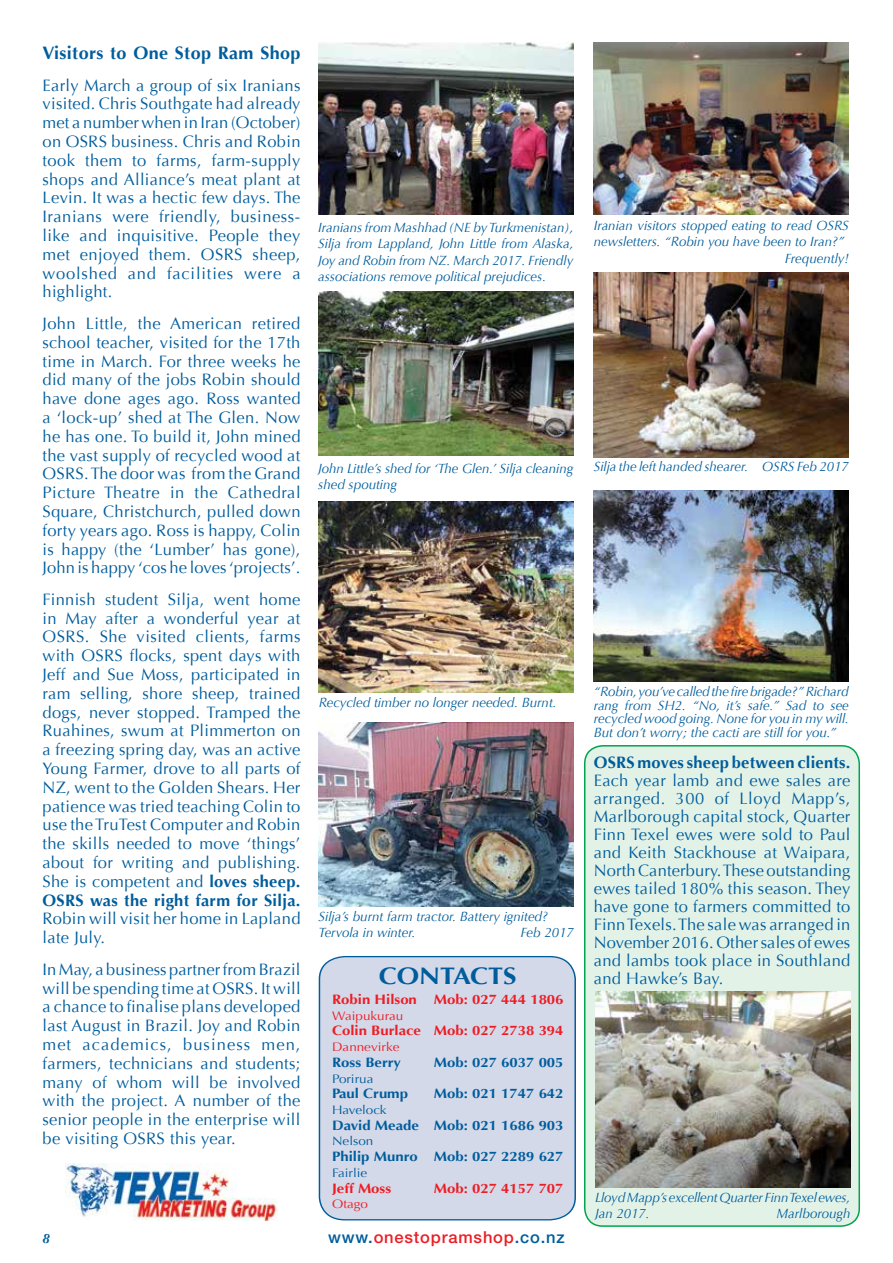
<style>
.page{position:relative;width:893px;height:1263px;background:#fff}
.page>*{position:absolute;margin:0;border:0;box-sizing:border-box;transform-origin:0 0}
.t1{font:700 23.85px "Optima";color:#005d9c;scale:1.13 1}
.t2{font:700 18px "Optima";letter-spacing:.02em;color:#005d9c}
.t3{font:16.5px/18.8px "Optima";letter-spacing:.02em;color:#005d9c;text-align:justify}
.t4{font:700 16.5px "Optima";letter-spacing:.015em;color:#005d9c}
.t5{font:500 16.5px "Helvetica Neue LT Std";letter-spacing:.05em;color:#ed1d24}
.t6{font:700 13.65px "Optima";color:#005d9c;scale:1.1 1}
.t7{font:700 13.65px "Optima";color:#ed1d24;scale:1.1 1}
.t8{font:italic 13.5px/16.5px "Optima";color:#005d9c}
.t9{font:italic 700 13.5px "Optima";color:#005d9c}
.t10{font:12.3px "Optima";color:#005d9c;scale:1.1 1}
.t11{font:12.3px "Optima";color:#ed1d24;scale:1.1 1}
.s1{font-weight:700}
.s2{color:#005d9c}
</style>
<div class="page">
<div style="left:585px;top:746px;width:274px;height:480px;background:#e3f2e7;border-radius:18px"></div>
<div style="left:584px;top:745px;width:276px;height:482px;border:2px solid #00a44f;border-radius:18px"></div>
<img style="left:318px;top:43px;width:255px;height:171px">
<img style="left:594px;top:43px;width:255px;height:171px">
<img style="left:318px;top:291px;width:255px;height:165px">
<img style="left:319px;top:501px;width:255px;height:192px">
<img style="left:319px;top:722px;width:255px;height:184px">
<img style="left:595px;top:991px;width:255px;height:196px">
<img style="left:594px;top:490px;width:255px;height:191px">
<img style="left:594px;top:272px;width:255px;height:185px">
<div style="left:318px;top:956px;width:258px;height:265px;background:#d4d9e9"></div>
<img style="left:66px;top:1163px;width:211px;height:57px">
<p class="t2" style="left:43px;top:43px;width:259px">Visitors to One Stop Ram Shop</p>
<p class="t3" style="left:43px;top:76px;width:260px">Early March a group of six Iranians visited. Chris Southgate had already met a number when in Iran (October) on OSRS business. Chris and Robin took them to farms, farm-supply shops and Alliance’s meat plant at Levin. It was a hectic few days. The Iranians were friendly, business&shy;like and inquisitive. People they met enjoyed them. OSRS sheep, woolshed and facilities were a highlight.</p>
<p class="t3" style="left:43px;top:314px;width:260px">John Little, the American retired school teacher, visited for the 17th time in March. For three weeks he did many of the jobs Robin should have done ages ago. Ross wanted a ‘lock-up’ shed at The Glen. Now he has one. To build it, John mined the vast supply of recycled wood at OSRS. The door was from the Grand Picture Theatre in the Cathedral Square, Christchurch, pulled down forty years ago. Ross is happy, Colin is happy (the ‘Lumber’ has gone), John is happy ‘cos he loves ‘projects’.</p>
<p class="t3" style="left:43px;top:590px;width:259px">Finnish student Silja, went home in May after a wonderful year at OSRS. She visited clients, farms with OSRS flocks, spent days with Jeff and Sue Moss, participated in ram selling, shore sheep, trained dogs, never stopped. Tramped the Ruahines, swum at Plimmerton on a freezing spring day, was an active Young Farmer, drove to all parts of NZ, went to the Golden Shears. Her patience was tried teaching Colin to use the TruTest Computer and Robin the skills needed to move ‘things’ about for writing and publishing.<br>She is competent and <span class="s1">loves sheep.<br>OSRS was the right farm for Silja.</span></p>
<p class="t3" style="left:43px;top:910px;width:259px">Robin will visit her home in Lapland late July.</p>
<p class="t3" style="left:43px;top:960px;width:260px">In May, a business partner from Brazil will be spending time at OSRS. It will a chance to finalise plans developed last August in Brazil. Joy and Robin met academics, business men, farmers, technicians and students; many of whom will be involved with the project. A number of the senior people in the enterprise will be visiting OSRS this year.</p>
<p class="t8" style="left:318px;top:219px;width:257px;text-align:justify">Iranians from Mashhad (NE by Turkmenistan), Silja from Lappland, John Little from Alaska, Joy and Robin from NZ. March 2017. Friendly associations remove political prejudices.</p>
<p class="t8" style="left:318px;top:460px;width:257px">John Little’s shed for ‘The Glen.’ Silja cleaning shed spouting</p>
<p class="t8" style="left:319px;top:694px;width:239px">Recycled timber no longer needed. Burnt.</p>
<p class="t8" style="left:319px;top:908px;width:231px">Silja’s burnt farm tractor. Battery ignited?<br>Tervola in winter.</p>
<p class="t8" style="left:520px;top:925px;width:55px">Feb 2017</p>
<h1 class="t1" style="left:379px;top:962px;width:124px">CONTACTS</h1>
<p class="t7" style="left:332px;top:991px;width:212px">Robin Hilson Mob: 027 444 1806</p>
<p class="t11" style="left:332px;top:1008px;width:66px">Waipukurau</p>
<p class="t7" style="left:332px;top:1023px;width:212px">Colin Burlace Mob: 027 2738 394</p>
<p class="t11" style="left:332px;top:1040px;width:63px">Dannevirke</p>
<p class="t6" style="left:332px;top:1054px;width:64px">Ross Berry</p>
<p class="t6" style="left:434px;top:1054px;width:119px">Mob: 027 6037 005</p>
<p class="t10" style="left:332px;top:1071px;width:39px">Porirua</p>
<p class="t6" style="left:332px;top:1086px;width:71px">Paul Crump</p>
<p class="t6" style="left:434px;top:1086px;width:119px">Mob: 021 1747 642</p>
<p class="t10" style="left:332px;top:1103px;width:51px">Havelock</p>
<p class="t6" style="left:332px;top:1117px;width:212px">David Meade Mob: 021 1686 903</p>
<p class="t10" style="left:332px;top:1134px;width:39px">Nelson</p>
<p class="t6" style="left:332px;top:1149px;width:212px">Philip Munro Mob: 027 2289 627</p>
<p class="t10" style="left:332px;top:1166px;width:33px">Fairlie</p>
<p class="t7" style="left:332px;top:1180px;width:55px">Jeff Moss</p>
<p class="t7" style="left:434px;top:1180px;width:119px">Mob: 027 4157 707</p>
<p class="t11" style="left:332px;top:1197px;width:34px">Otago</p>
<p class="t9" style="left:43px;top:1231px;width:9px">8</p>
<p class="t5" style="left:328px;top:1227px;width:238px"><span class="s2">www.</span>onestopramshop<span class="s2">.co.nz</span></p>
<p class="t8" style="left:594px;top:217px;width:257px">Iranian visitors stopped eating to read OSRS</p>
<p class="t8" style="left:594px;top:234px;width:252px">newsletters. “Robin you have been to Iran?”</p>
<p class="t8" style="left:785px;top:250px;width:66px">Frequently!</p>
<p class="t8" style="left:594px;top:458px;width:257px">Silja the left handed shearer. OSRS Feb 2017</p>
<p class="t8" style="left:594px;top:685px;width:257px;line-height:13.5px;text-align:justify">“Robin, you’ve called the fire brigade?” Richard rang from SH2. “No, it’s safe.” Sad to see recycled wood going. None for you in my will.<br>But don’t worry; the cacti are still for you.”</p>
<p class="t4" style="left:594px;top:753px;width:258px">OSRS moves sheep between clients.</p>
<p class="t3" style="left:594px;top:771px;width:258px;line-height:18px">Each year lamb and ewe sales are arranged. 300 of Lloyd Mapp’s, Marlborough capital stock, Quarter Finn Texel ewes were sold to Paul and Keith Stackhouse at Waipara, North Canterbury. These outstanding ewes tailed 180% this season. They have gone to farmers committed to Finn Texels. The sale was arranged in November 2016. Other sales of ewes and lambs took place in Southland and Hawke’s Bay.</p>
<p class="t8" style="left:595px;top:1189px;width:256px">Lloyd Mapp’s excellent Quarter Finn Texel ewes,<br>Jan 2017.</p>
<p class="t8" style="left:776px;top:1205px;width:76px">Marlborough</p>
</div>
